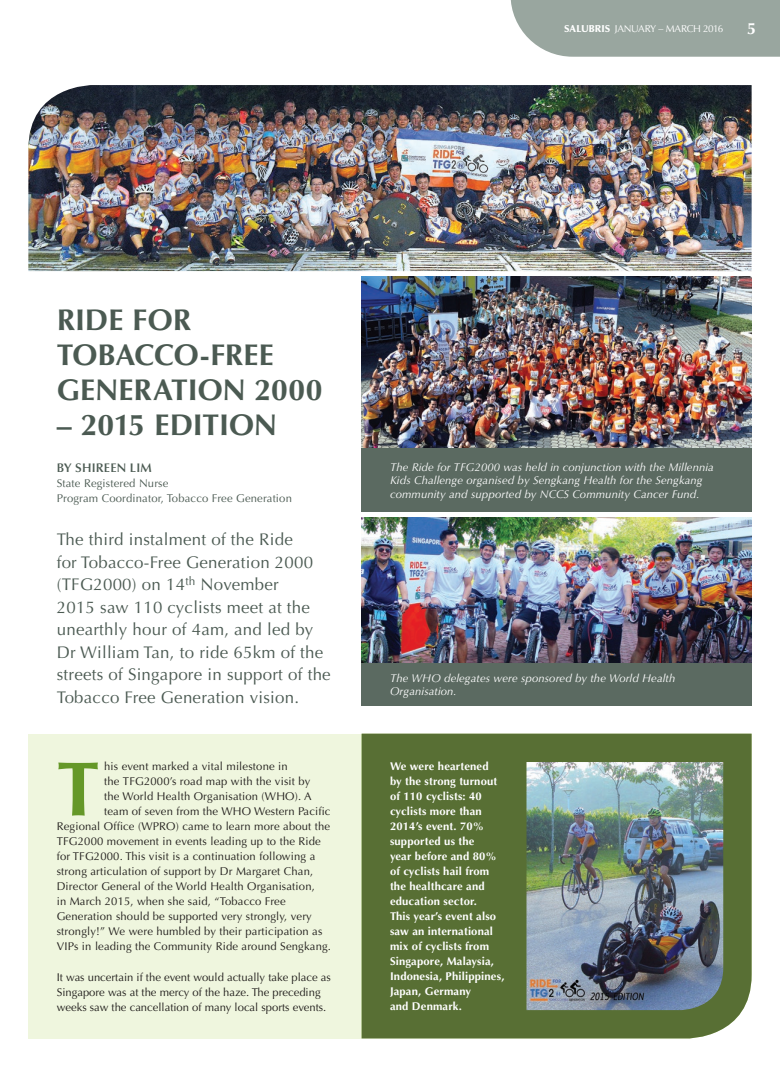
<style>
.page{position:relative;width:780px;height:1081px;background:#fff}
.page>*{position:absolute;margin:0;border:0;box-sizing:border-box;transform-origin:0 0}
.t1{font:700 77px "Optima LT Std";color:#6c9e2f}
.t2{font:700 30px/35px "Optima LT Std";color:#4b5a52}
.t3{font:16.88px/22.5px "Optima LT Std";letter-spacing:.015em;color:#4b5a52}
.t4{font:700 16.25px "Optima LT Std";color:#fff}
.t5{font:600 12.5px "Optima LT Std";letter-spacing:.015em;color:#4b5a52}
.t6{font:11.25px/15px "Optima LT Std";letter-spacing:.015em;color:#231f20}
.t7{font:700 11.25px/15px "Optima LT Std";letter-spacing:.015em;color:#fff}
.t8{font:italic 11.25px/13.1px "Optima LT Std";letter-spacing:.01em;color:#fff}
.t9{font:11.25px/15px "Optima LT Std";letter-spacing:.015em;color:#4b5a52}
.t10{font:10px "Optima LT Std";letter-spacing:-.035em;color:#fff}
.s1{font-weight:900}
</style>
<div class="page">
<div style="left:28px;top:733px;width:333px;height:305px;background:#eff6de"></div>
<img style="left:361px;top:276px;width:390px;height:172px">
<img style="left:28px;top:85px;width:723px;height:186px">
<div style="left:361px;top:733px;width:390px;height:305px;background:#586f34"></div>
<img style="left:361px;top:517px;width:390px;height:146px">
<div style="left:361px;top:663px;width:390px;height:42px;background:#5b6a61"></div>
<div style="left:361px;top:448px;width:390px;height:64px;background:#5b6a61"></div>
<img style="left:526px;top:762px;width:197px;height:248px">
<svg style="left:510px;top:0;width:270px;height:57px;background:#9faba5"></svg>
<p class="t10" style="left:564px;top:23px;width:160px"><span class="s1">SALUBRIS</span> JANUARY – MARCH 2016</p>
<p class="t4" style="left:747px;top:19px;width:11px">5</p>
<h2 class="t2" style="left:57px;top:303px;width:267px">RIDE FOR<br>TOBACCO-FREE<br>GENERATION 2000</h2>
<h2 class="t2" style="left:57px;top:408px;width:222px">– 2015 EDITION</h2>
<p class="t5" style="left:57px;top:460px;width:97px">BY SHIREEN LIM</p>
<p class="t9" style="left:57px;top:475px;width:237px">State Registered Nurse<br>Program Coordinator, Tobacco Free Generation</p>
<p class="t3" style="left:57px;top:529px;width:275px">The third instalment of the Ride<br>for Tobacco-Free Generation 2000 (TFG2000) on 14<sup>th</sup> November<br>2015 saw 110 cyclists meet at the unearthly hour of 4am, and led by<br>Dr William Tan, to ride 65km of the streets of Singapore in support of the<br>Tobacco Free Generation vision.</p>
<h1 class="t1" style="left:57px;top:744px;width:44px">T</h1>
<p class="t6" style="left:104px;top:759px;width:185px">his event marked a vital milestone in</p>
<p class="t6" style="left:104px;top:774px;width:208px">the TFG2000’s road map with the visit by</p>
<p class="t6" style="left:104px;top:789px;width:209px">the World Health Organisation (WHO). A</p>
<p class="t6" style="left:104px;top:804px;width:228px">team of seven from the WHO Western Pacific</p>
<p class="t6" style="left:57px;top:819px;width:275px">Regional Office (WPRO) came to learn more about the</p>
<p class="t6" style="left:57px;top:834px;width:266px">TFG2000 movement in events leading up to the Ride</p>
<p class="t6" style="left:57px;top:849px;width:260px">for TFG2000. This visit is a continuation following a</p>
<p class="t6" style="left:57px;top:864px;width:258px">strong articulation of support by Dr Margaret Chan,</p>
<p class="t6" style="left:57px;top:879px;width:260px">Director General of the World Health Organisation,</p>
<p class="t6" style="left:57px;top:894px;width:230px">in March 2015, when she said, “Tobacco Free</p>
<p class="t6" style="left:57px;top:909px;width:257px">Generation should be supported very strongly, very</p>
<p class="t6" style="left:57px;top:924px;width:267px">strongly!” We were humbled by their participation as</p>
<p class="t6" style="left:57px;top:939px;width:276px">VIPs in leading the Community Ride around Sengkang.</p>
<p class="t6" style="left:57px;top:970px;width:276px">It was uncertain if the event would actually take place as<br>Singapore was at the mercy of the haze. The preceding weeks saw the cancellation of many local sports events.</p>
<p class="t8" style="left:390px;top:461px;width:325px">The Ride for TFG2000 was held in conjunction with the Millennia<br>Kids Challenge organised by Sengkang Health for the Sengkang community and supported by NCCS Community Cancer Fund.</p>
<p class="t8" style="left:390px;top:671px;width:287px">The WHO delegates were sponsored by the World Health<br>Organisation.</p>
<p class="t7" style="left:390px;top:759px;width:116px">We were heartened<br>by the strong turnout of 110 cyclists: 40 cyclists more than<br>2014’s event. 70% supported us the<br>year before and 80% of cyclists hail from the healthcare and education sector.<br>This year’s event also saw an international mix of cyclists from<br>Singapore, Malaysia,<br>Indonesia, Philippines,<br>Japan, Germany<br>and Denmark.</p>
</div>
